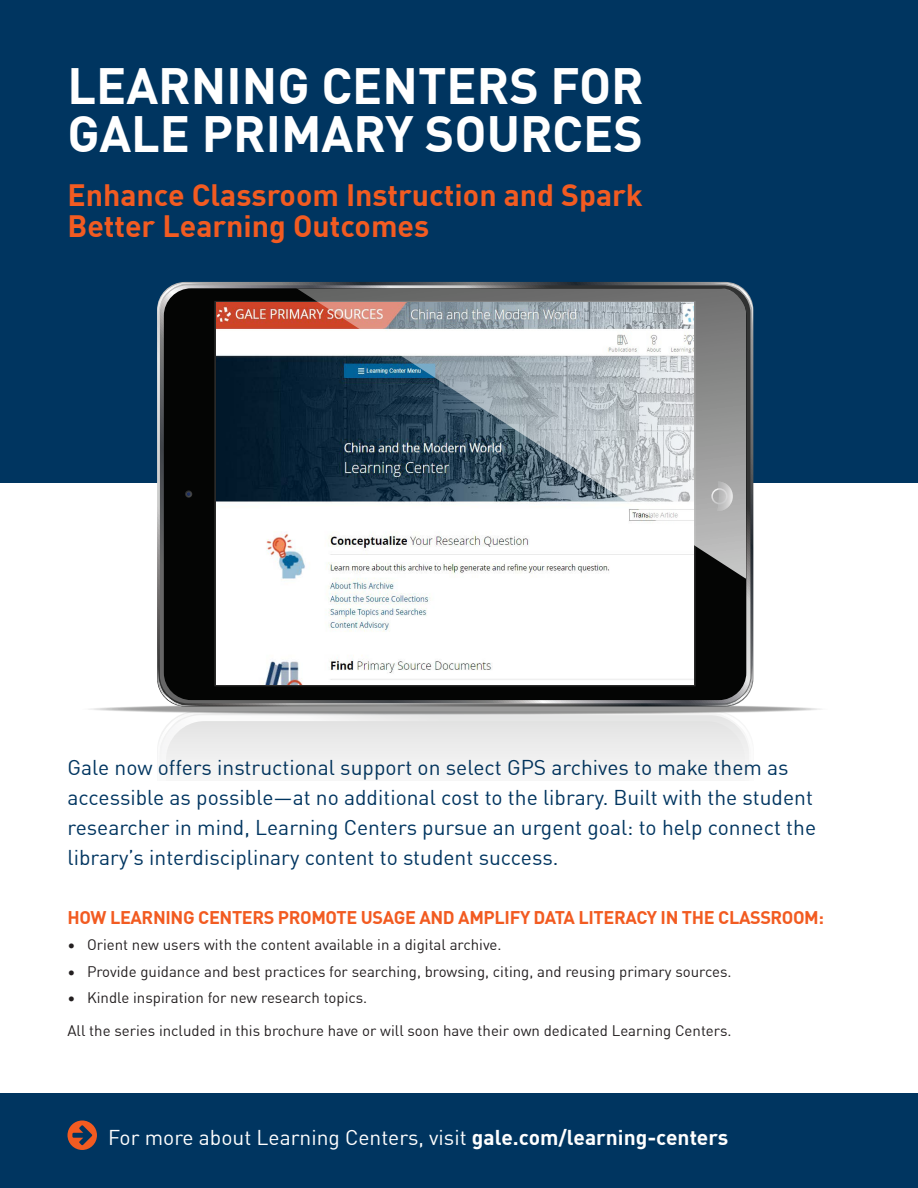
<style>
.page{position:relative;width:918px;height:1188px;background:#fff}
.page>*{position:absolute;margin:0;border:0;box-sizing:border-box;transform-origin:0 0}
.t1{font:700 49.95px/48.3px "DIN Offc";color:#fff}
.t2{font:700 30.3px/31.8px "DIN Offc";color:#f25b21}
.t3{font:21px/30px "DIN Offc";color:#003560}
.t4{font:21px "DIN Offc";color:#fff}
.t5{font:700 18px "DIN Offc";letter-spacing:-.02em;color:#f25b21}
.t6{font:15px "DIN Offc";color:#231f20}
.s1{font-weight:700}
</style>
<div class="page">
<div style="left:0;top:0;width:918px;height:483px;background:#003560"></div>
<div style="left:0;top:1094px;width:918px;height:94px;background:#003560"></div>
<div style="left:164px;top:288px;width:582px;height:412px;background:#040504;border-radius:27px"></div>
<svg style="left:185px;top:490px;width:7px;height:8px"></svg>
<svg style="left:687px;top:282px;width:66px;height:64px"></svg>
<svg style="left:157px;top:283px;width:63px;height:66px"></svg>
<svg style="left:157px;top:640px;width:597px;height:133px"></svg>
<svg style="left:82px;top:703px;width:746px;height:12px"></svg>
<svg style="left:94px;top:704px;width:723px;height:11px"></svg>
<svg style="left:124px;top:704px;width:665px;height:10px"></svg>
<div style="left:148px;top:705px;width:619px;height:8px;background:#979797;border-radius:50%"></div>
<svg style="left:160px;top:705px;width:595px;height:7px"></svg>
<div style="left:178px;top:706px;width:560px;height:6px;background:#9b9b9b;border-radius:50%"></div>
<img style="left:216px;top:303px;width:478px;height:382px">
<svg style="left:295px;top:287px;width:451px;height:292px"></svg>
<svg style="left:68px;top:1120px;width:29px;height:30px"></svg>
<h1 class="t1" style="left:68px;top:62px;width:578px">LEARNING CENTERS FOR<br>GALE PRIMARY SOURCES</h1>
<h2 class="t2" style="left:68px;top:179px;width:577px">Enhance Classroom Instruction and Spark<br>Better Learning Outcomes</h2>
<p class="t3" style="left:68px;top:753px;width:750px">Gale now offers instructional support on select GPS archives to make them as accessible as possible—at no additional cost to the library. Built with the student researcher in mind, Learning Centers pursue an urgent goal: to help connect the library’s interdisciplinary content to student success.</p>
<p class="t5" style="left:68px;top:906px;width:758px">HOW LEARNING CENTERS PROMOTE USAGE AND AMPLIFY DATA LITERACY IN THE CLASSROOM:</p>
<p class="t6" style="left:68px;top:936px;width:436px">• Orient new users with the content available in a digital archive.</p>
<p class="t6" style="left:68px;top:962px;width:666px">• Provide guidance and best practices for searching, browsing, citing, and reusing primary sources.</p>
<p class="t6" style="left:68px;top:988px;width:301px">• Kindle inspiration for new research topics.</p>
<p class="t6" style="left:68px;top:1021px;width:666px">All the series included in this brochure have or will soon have their own dedicated Learning Centers.</p>
<h3 class="t4" style="left:108px;top:1125px;width:622px">For more about Learning Centers, visit <span class="s1">gale.com/learning-centers</span></h3>
</div>
